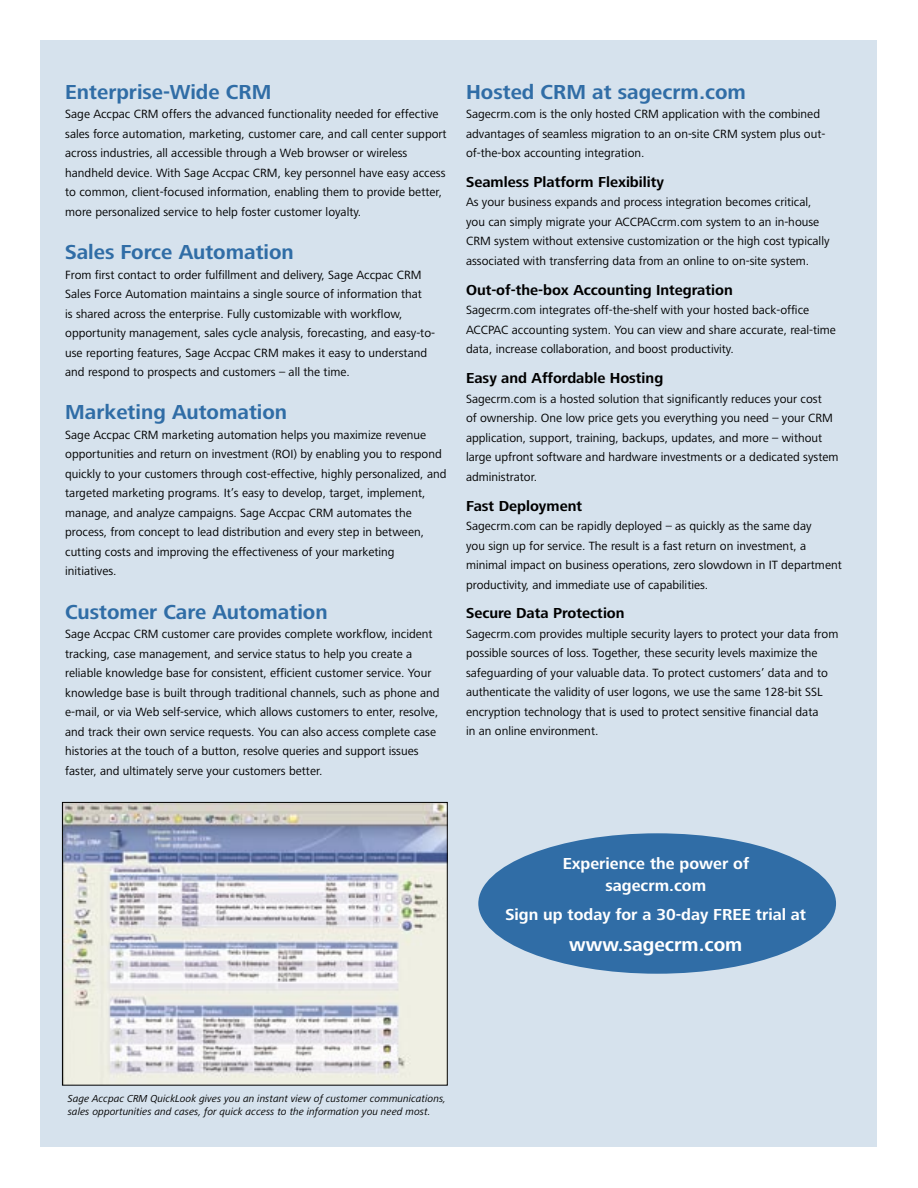
<style>
.page{position:relative;width:918px;height:1188px;background:#fff}
.page>*{position:absolute;margin:0;border:0;box-sizing:border-box;transform-origin:0 0}
.t1{font:700 21px "Frutiger Next LT";color:#306da6}
.t2{font:700 19.5px "Frutiger Next LT";color:#fff}
.t3{font:700 16.5px/22.5px "Frutiger Next LT";color:#fff;text-align:center}
.t4{font:700 15px "Frutiger Next LT";color:#000}
.t5{font:12.3px/19.5px "Frutiger Next LT";color:#000}
.t6{font:italic 10.5px/13.5px "Frutiger Next LT";color:#000}
</style>
<div class="page">
<div style="left:40px;top:40px;width:838px;height:1108px;background:#d6e2ed"></div>
<img style="left:64px;top:804px;width:382px;height:280px">
<div style="left:62px;top:802px;width:386px;height:284px;border:1px solid #000"></div>
<div style="left:478px;top:833px;width:358px;height:141px;background:#306da6;border-radius:50%"></div>
<h1 class="t1" style="left:65px;top:80px;width:208px">Enterprise-Wide CRM</h1>
<p class="t5" style="left:65px;top:104px;width:383px">Sage Accpac CRM offers the advanced functionality needed for effective sales force automation, marketing, customer care, and call center support across industries, all accessible through a Web browser or wireless handheld device. With Sage Accpac CRM, key personnel have easy access to common, client-focused information, enabling them to provide better, more personalized service to help foster customer loyalty.</p>
<h1 class="t1" style="left:65px;top:240px;width:230px">Sales Force Automation</h1>
<p class="t5" style="left:65px;top:265px;width:371px">From first contact to order fulfillment and delivery, Sage Accpac CRM Sales Force Automation maintains a single source of information that<br>is shared across the enterprise. Fully customizable with workflow, opportunity management, sales cycle analysis, forecasting, and easy-to&shy;use reporting features, Sage Accpac CRM makes it easy to understand and respond to prospects and customers – all the time.</p>
<h1 class="t1" style="left:65px;top:401px;width:224px">Marketing Automation</h1>
<p class="t5" style="left:65px;top:425px;width:383px">Sage Accpac CRM marketing automation helps you maximize revenue opportunities and return on investment (ROI) by enabling you to respond quickly to your customers through cost-effective, highly personalized, and targeted marketing programs. It’s easy to develop, target, implement, manage, and analyze campaigns. Sage Accpac CRM automates the process, from concept to lead distribution and every step in between, cutting costs and improving the effectiveness of your marketing initiatives.</p>
<h1 class="t1" style="left:65px;top:600px;width:264px">Customer Care Automation</h1>
<p class="t5" style="left:65px;top:625px;width:376px">Sage Accpac CRM customer care provides complete workflow, incident tracking, case management, and service status to help you create a reliable knowledge base for consistent, efficient customer service. Your knowledge base is built through traditional channels, such as phone and e-mail, or via Web self-service, which allows customers to enter, resolve, and track their own service requests. You can also access complete case histories at the touch of a button, resolve queries and support issues faster, and ultimately serve your customers better.</p>
<h1 class="t1" style="left:466px;top:80px;width:281px">Hosted CRM at sagecrm.com</h1>
<p class="t5" style="left:466px;top:104px;width:361px">Sagecrm.com is the only hosted CRM application with the combined advantages of seamless migration to an on-site CRM system plus out&shy;of-the-box accounting integration.</p>
<p class="t4" style="left:466px;top:174px;width:199px">Seamless Platform Flexibility</p>
<p class="t5" style="left:466px;top:193px;width:365px">As your business expands and process integration becomes critical, you can simply migrate your ACCPACcrm.com system to an in-house CRM system without extensive customization or the high cost typically associated with transferring data from an online to on-site system.</p>
<p class="t4" style="left:466px;top:281px;width:268px">Out-of-the-box Accounting Integration</p>
<p class="t5" style="left:466px;top:301px;width:371px">Sagecrm.com integrates off-the-shelf with your hosted back-office<br>ACCPAC accounting system. You can view and share accurate, real-time data, increase collaboration, and boost productivity.</p>
<p class="t4" style="left:466px;top:370px;width:199px">Easy and Affordable Hosting</p>
<p class="t5" style="left:466px;top:389px;width:374px">Sagecrm.com is a hosted solution that significantly reduces your cost<br>of ownership. One low price gets you everything you need – your CRM application, support, training, backups, updates, and more – without large upfront software and hardware investments or a dedicated system administrator.</p>
<p class="t4" style="left:466px;top:497px;width:118px">Fast Deployment</p>
<p class="t5" style="left:466px;top:516px;width:377px">Sagecrm.com can be rapidly deployed – as quickly as the same day<br>you sign up for service. The result is a fast return on investment, a minimal impact on business operations, zero slowdown in IT department productivity, and immediate use of capabilities.</p>
<p class="t4" style="left:466px;top:605px;width:160px">Secure Data Protection</p>
<p class="t5" style="left:466px;top:624px;width:374px">Sagecrm.com provides multiple security layers to protect your data from possible sources of loss. Together, these security levels maximize the safeguarding of your valuable data. To protect customers’ data and to authenticate the validity of user logons, we use the same 128-bit SSL encryption technology that is used to protect sensitive financial data<br>in an online environment.</p>
<h3 class="t3" style="left:563px;top:852px;width:188px">Experience the power of sagecrm.com</h3>
<h3 class="t3" style="left:505px;top:903px;width:302px">Sign up today for a 30-day FREE trial at</h3>
<h2 class="t2" style="left:569px;top:933px;width:175px">www.sagecrm.com</h2>
<p class="t6" style="left:68px;top:1091px;width:380px">Sage Accpac CRM QuickLook gives you an instant view of customer communications, sales opportunities and cases, for quick access to the information you need most.</p>
</div>
